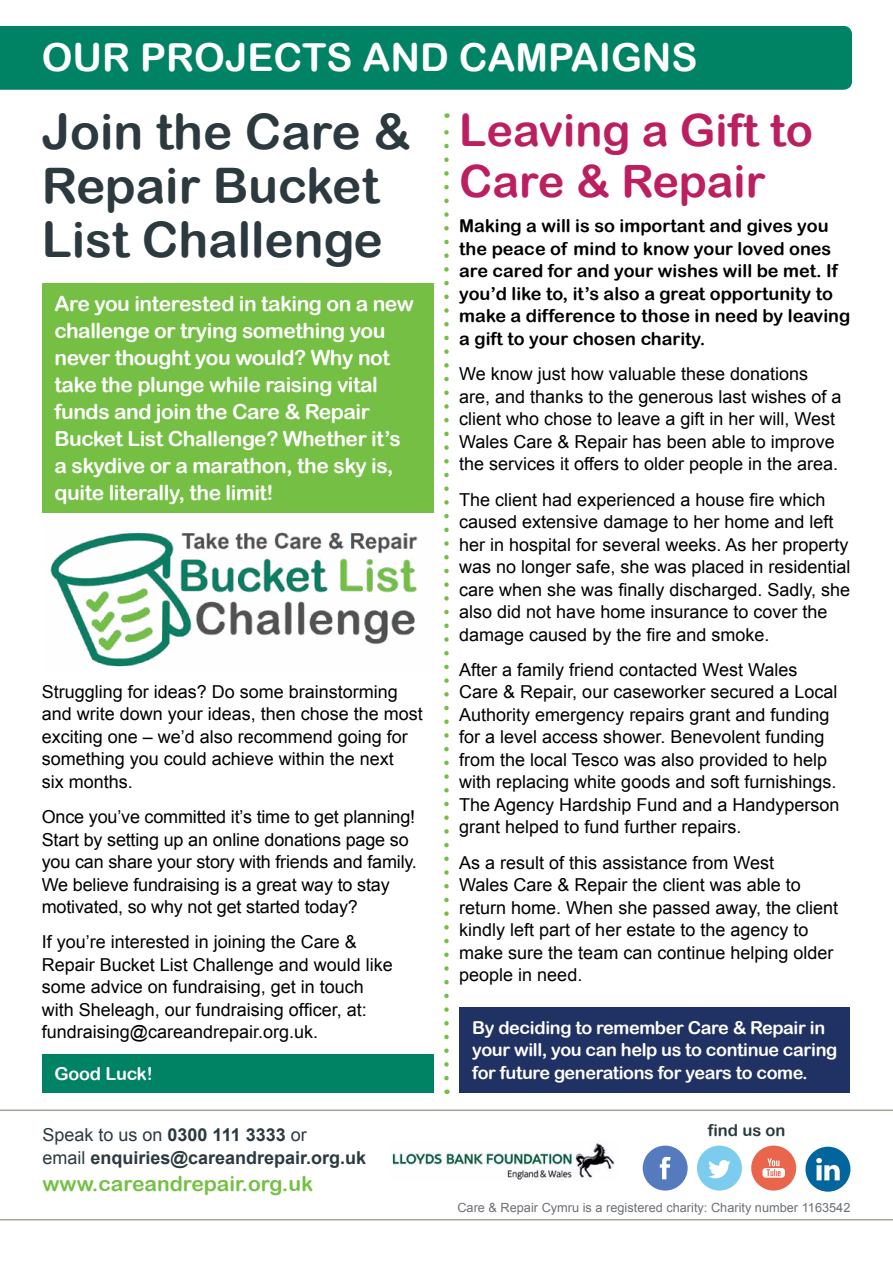
<style>
.page{position:relative;width:893px;height:1263px;background:#fff}
.page>*{position:absolute;margin:0;border:0;box-sizing:border-box;transform-origin:0 0}
.t1{font:49.05px/54px "Arial Rounded MT Bold";color:#2c3a3f}
.t2{font:44.55px/51px "Arial Rounded MT Bold";color:#bb1f5f}
.t3{font:38.55px "Arial Rounded MT Bold";color:#fff}
.t4{font:20.85px/27px "Arial Rounded MT Bold";letter-spacing:-.02em;color:#fff}
.t5{font:20.85px "Arial Rounded MT Bold";color:#75c044}
.t6{font:17.85px/22.5px "Arial";color:#000}
.t7{font:17.85px/22.5px "Arial Rounded MT Bold";color:#000}
.t8{font:17.85px/22.5px "Arial Rounded MT Bold";letter-spacing:-.02em;color:#fff}
.t9{font:700 17.85px/22.5px "Arial";color:#2c3a3f}
.t10{font:16.35px "Arial Rounded MT Bold";color:#2c3a3f}
.t11{font:12.6px "Arial";color:#6c7075}
.s1{font-weight:400}
</style>
<div class="page">
<hr style="left:0;top:1109px;width:893px;height:2px;background:#a4a498">
<img style="left:390px;top:1143px;width:225px;height:38px">
<hr style="left:0;top:1219px;width:893px;height:1px;background:#a4a498">
<div style="left:697px;top:1145px;width:45px;height:45px;background:#7bccef;border-radius:50%"></div>
<svg style="left:708px;top:1160px;width:23px;height:18px"></svg>
<div style="left:643px;top:1145px;width:45px;height:45px;background:#557bbe;border-radius:50%"></div>
<svg style="left:660px;top:1157px;width:11px;height:22px"></svg>
<div style="left:751px;top:1145px;width:45px;height:45px;background:#e9654b;border-radius:50%"></div>
<svg style="left:762px;top:1158px;width:23px;height:20px"></svg>
<div style="left:805px;top:1147px;width:45px;height:45px;background:#02659d;border-radius:50%"></div>
<svg style="left:816px;top:1158px;width:24px;height:22px"></svg>
<div style="left:0;top:26px;width:852px;height:64px;background:#008265"></div>
<svg style="left:444px;top:113px;width:5px;height:965px"></svg>
<div style="left:42px;top:283px;width:392px;height:229px;background:#75c044"></div>
<img style="left:43px;top:512px;width:391px;height:155px">
<div style="left:42px;top:1054px;width:392px;height:39px;background:#008265"></div>
<div style="left:459px;top:1008px;width:391px;height:85px;background:#203264"></div>
<h3 class="t3" style="left:42px;top:34px;width:657px">OUR PROJECTS AND CAMPAIGNS</h3>
<h1 class="t1" style="left:42px;top:104px;width:371px">Join the Care &amp;<br>Repair Bucket<br>List Challenge</h1>
<p class="t4" style="left:55px;top:290px;width:361px">Are you interested in taking on a new challenge or trying something you never thought you would? Why not take the plunge while raising vital funds and join the Care &amp; Repair Bucket List Challenge? Whether it’s a skydive or a marathon, the sky is, quite literally, the limit!</p>
<p class="t6" style="left:42px;top:680px;width:383px">Struggling for ideas? Do some brainstorming and write down your ideas, then chose the most exciting one – we’d also recommend going for something you could achieve within the next<br>six months.</p>
<p class="t6" style="left:42px;top:806px;width:377px">Once you’ve committed it’s time to get planning!<br>Start by setting up an online donations page so you can share your story with friends and family.<br>We believe fundraising is a great way to stay motivated, so why not get started today?</p>
<p class="t6" style="left:42px;top:931px;width:353px">If you’re interested in joining the Care &amp; Repair Bucket List Challenge and would like some advice on fundraising, get in touch with Sheleagh, our fundraising officer, at: fundraising@careandrepair.org.uk.</p>
<p class="t8" style="left:55px;top:1062px;width:100px">Good Luck!</p>
<p class="t9" style="left:43px;top:1124px;width:325px"><span class="s1">Speak to us on</span> 0300 111 3333 <span class="s1">or<br>email</span> enquiries@careandrepair.org.uk</p>
<p class="t5" style="left:43px;top:1171px;width:272px">www.careandrepair.org.uk</p>
<h2 class="t2" style="left:459px;top:104px;width:355px">Leaving a Gift to<br>Care &amp; Repair</h2>
<p class="t7" style="left:459px;top:215px;width:393px">Making a will is so important and gives you the peace of mind to know your loved ones are cared for and your wishes will be met. If you’d like to, it’s also a great opportunity to make a difference to those in need by leaving a gift to your chosen charity.</p>
<p class="t6" style="left:459px;top:363px;width:384px">We know just how valuable these donations are, and thanks to the generous last wishes of a client who chose to leave a gift in her will, West Wales Care &amp; Repair has been able to improve the services it offers to older people in the area.</p>
<p class="t6" style="left:459px;top:488px;width:393px">The client had experienced a house fire which caused extensive damage to her home and left her in hospital for several weeks. As her property was no longer safe, she was placed in residential care when she was finally discharged. Sadly, she also did not have home insurance to cover the damage caused by the fire and smoke.</p>
<p class="t6" style="left:459px;top:658px;width:382px">After a family friend contacted West Wales Care &amp; Repair, our caseworker secured a Local Authority emergency repairs grant and funding for a level access shower. Benevolent funding from the local Tesco was also provided to help with replacing white goods and soft furnishings.<br>The Agency Hardship Fund and a Handyperson grant helped to fund further repairs.</p>
<p class="t6" style="left:459px;top:851px;width:380px">As a result of this assistance from West<br>Wales Care &amp; Repair the client was able to return home. When she passed away, the client kindly left part of her estate to the agency to make sure the team can continue helping older people in need.</p>
<p class="t8" style="left:472px;top:1016px;width:367px">By deciding to remember Care &amp; Repair in your will, you can help us to continue caring for future generations for years to come.</p>
<p class="t10" style="left:708px;top:1120px;width:79px">find us on</p>
<p class="t11" style="left:457px;top:1199px;width:395px">Care &amp; Repair Cymru is a registered charity: Charity number 1163542</p>
</div>
